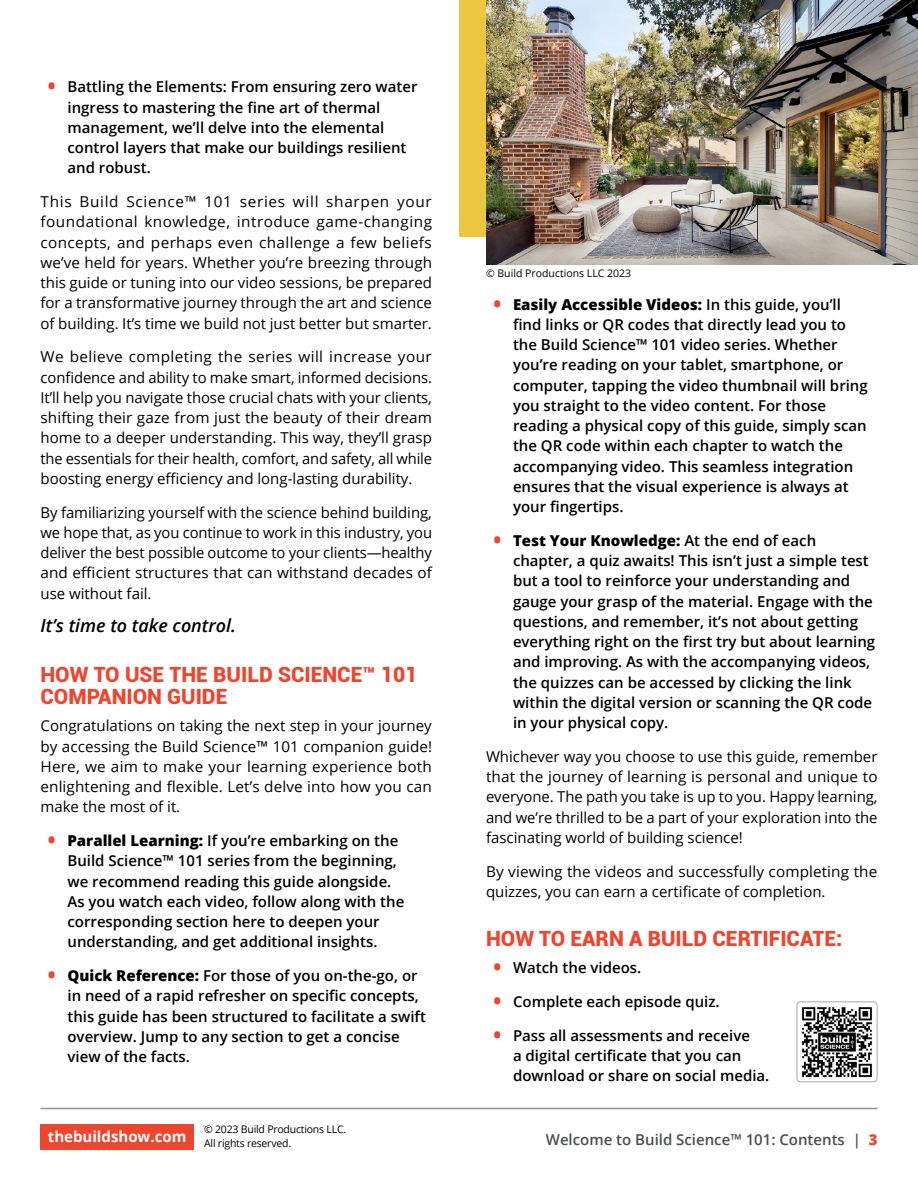
<style>
.page{position:relative;width:918px;height:1188px;background:#fff}
.page>*{position:absolute;margin:0;border:0;box-sizing:border-box;transform-origin:0 0}
.t1{font:900 21px/22.5px "Roboto";color:#ef442e}
.t2{font:italic 600 18px "Open Sans";color:#000}
.t3{font:600 15px/20.2px "Open Sans";color:#000}
.t4{font:15px/20.2px "Open Sans";color:#000;text-align:justify}
.t5{font:600 15px "Open Sans";color:#4c4e54}
.t6{font:700 15px "Open Sans";color:#fff}
.t7{font:10.5px/13.5px "Open Sans";letter-spacing:-.02em;color:#000}
.t8{font:10.5px "Open Sans";color:#000}
.s1{font-family:"Roboto";font-weight:900;font-size:24px;color:#ef442e}
.s2{font-weight:800}
.s3{font-weight:800;color:#ef442e}
</style>
<div class="page">
<hr style="left:40px;top:1108px;width:838px;height:1px;background:#939598">
<div style="left:40px;top:1124px;width:154px;height:25px;background:#ef442e"></div>
<div style="left:459px;top:0;width:27px;height:236px;background:#ebc63e"></div>
<img style="left:486px;top:0;width:432px;height:265px">
<img style="left:797px;top:1002px;width:79px;height:79px">
<div style="left:797px;top:1001px;width:81px;height:81px;border:1px solid #a7a9ac;border-radius:4px"></div>
<p class="t3" style="left:68px;top:77px;width:351px;text-indent:-20px"><span class="s1">•</span> Battling the Elements: From ensuring zero water ingress to mastering the fine art of thermal management, we’ll delve into the elemental control layers that make our buildings resilient and robust.</p>
<p class="t4" style="left:40px;top:191px;width:393px">This Build Science™ 101 series will sharpen your foundational knowledge, introduce game-changing concepts, and perhaps even challenge a few beliefs we’ve held for years. Whether you’re breezing through this guide or tuning into our video sessions, be prepared for a transformative journey through the art and science of building. It’s time we build not just better but smarter.</p>
<p class="t4" style="left:40px;top:347px;width:393px">We believe completing the series will increase your confidence and ability to make smart, informed decisions.<br>It’ll help you navigate those crucial chats with your clients, shifting their gaze from just the beauty of their dream home to a deeper understanding. This way, they’ll grasp the essentials for their health, comfort, and safety, all while boosting energy efficiency and long-lasting durability.</p>
<p class="t4" style="left:40px;top:502px;width:393px">By familiarizing yourself with the science behind building, we hope that, as you continue to work in this industry, you deliver the best possible outcome to your clients—healthy and efficient structures that can withstand decades of use without fail.</p>
<p class="t2" style="left:40px;top:614px;width:197px">It’s time to take control.</p>
<h1 class="t1" style="left:40px;top:662px;width:378px">HOW TO USE THE BUILD SCIENCE™ 101<br>COMPANION GUIDE</h1>
<p class="t4" style="left:40px;top:716px;width:393px">Congratulations on taking the next step in your journey by accessing the Build Science™ 101 companion guide!<br>Here, we aim to make your learning experience both enlightening and flexible. Let’s delve into how you can make the most of it.</p>
<p class="t3" style="left:68px;top:830px;width:338px;text-indent:-20px"><span class="s1">•</span> <span class="s2">Parallel Learning:</span> If you’re embarking on the Build Science™ 101 series from the beginning, we recommend reading this guide alongside.<br>As you watch each video, follow along with the corresponding section here to deepen your understanding, and get additional insights.</p>
<p class="t3" style="left:68px;top:965px;width:360px;text-indent:-20px"><span class="s1">•</span> <span class="s2">Quick Reference:</span> For those of you on-the-go, or in need of a rapid refresher on specific concepts, this guide has been structured to facilitate a swift overview. Jump to any section to get a concise view of the facts.</p>
<p class="t8" style="left:486px;top:266px;width:147px">© Build Productions LLC 2023</p>
<p class="t3" style="left:513px;top:294px;width:356px;text-indent:-20px"><span class="s1">•</span> <span class="s2">Easily Accessible Videos:</span> In this guide, you’ll find links or QR codes that directly lead you to the Build Science™ 101 video series. Whether you’re reading on your tablet, smartphone, or computer, tapping the video thumbnail will bring you straight to the video content. For those reading a physical copy of this guide, simply scan the QR code within each chapter to watch the accompanying video. This seamless integration ensures that the visual experience is always at your fingertips.</p>
<p class="t3" style="left:513px;top:530px;width:364px;text-indent:-20px"><span class="s1">•</span> <span class="s2">Test Your Knowledge:</span> At the end of each chapter, a quiz awaits! This isn’t just a simple test but a tool to reinforce your understanding and gauge your grasp of the material. Engage with the questions, and remember, it’s not about getting everything right on the first try but about learning and improving. As with the accompanying videos, the quizzes can be accessed by clicking the link within the digital version or scanning the QR code in your physical copy.</p>
<p class="t4" style="left:486px;top:746px;width:393px">Whichever way you choose to use this guide, remember that the journey of learning is personal and unique to everyone. The path you take is up to you. Happy learning, and we’re thrilled to be a part of your exploration into the fascinating world of building science!</p>
<p class="t4" style="left:486px;top:861px;width:393px">By viewing the videos and successfully completing the quizzes, you can earn a certificate of completion.</p>
<h1 class="t1" style="left:486px;top:927px;width:358px">HOW TO EARN A BUILD CERTIFICATE:</h1>
<p class="t3" style="left:493px;top:957px;width:150px"><span class="s1">•</span> Watch the videos.</p>
<p class="t3" style="left:493px;top:991px;width:228px"><span class="s1">•</span> Complete each episode quiz.</p>
<p class="t3" style="left:513px;top:1025px;width:258px;text-indent:-20px"><span class="s1">•</span> Pass all assessments and receive<br>a digital certificate that you can download or share on social media.</p>
<p class="t7" style="left:204px;top:1123px;width:144px">© 2023 Build Productions LLC.<br>All rights reserved.</p>
<p class="t6" style="left:48px;top:1126px;width:140px">thebuildshow.com</p>
<p class="t5" style="left:546px;top:1129px;width:333px">Welcome to Build Science™ 101: Contents | <span class="s3">3</span></p>
</div>
